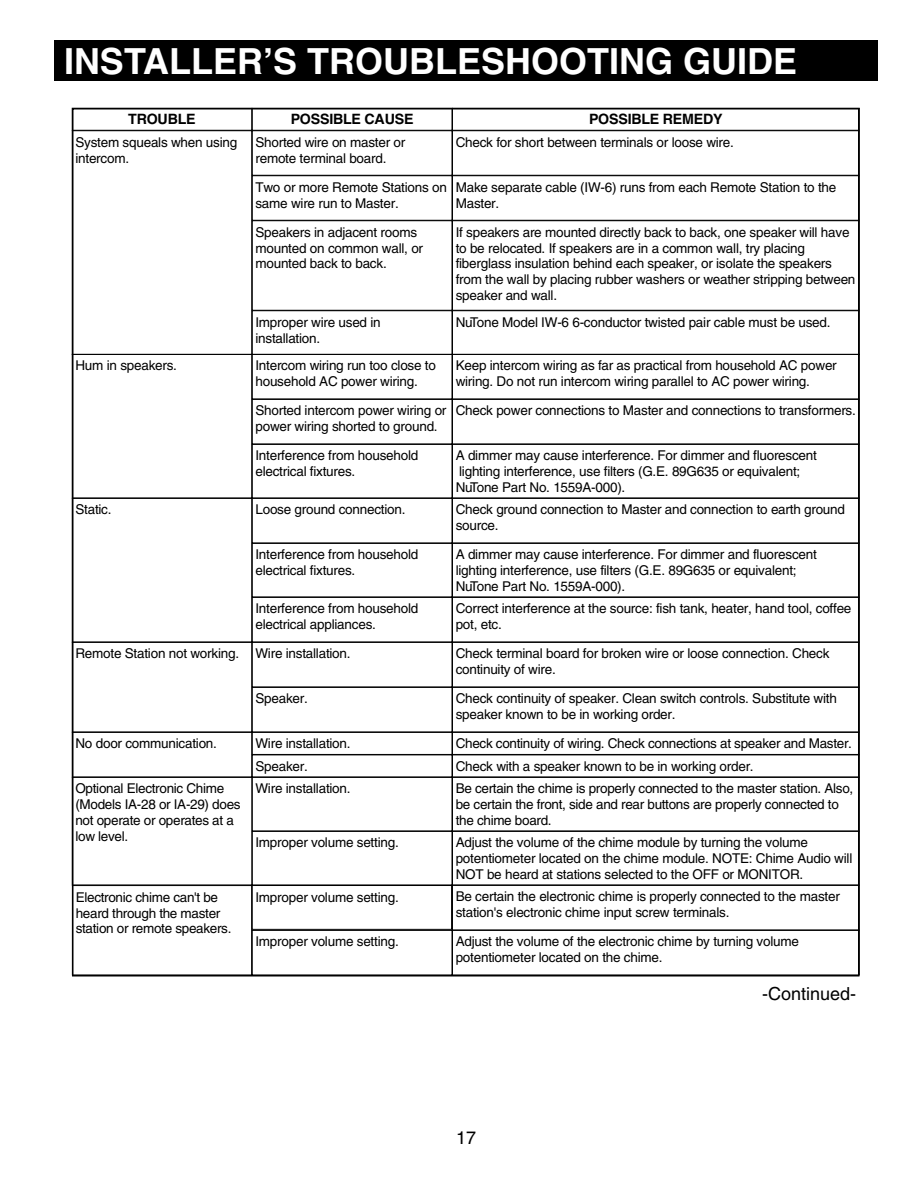
<style>
.page{position:relative;width:918px;height:1188px;background:#fff}
.page>*{position:absolute;margin:0;border:0;box-sizing:border-box;transform-origin:0 0}
.t1{font:700 36px "Helvetica";color:#fff}
.t2{font:18px "Helvetica";color:#000}
.t3{font:700 14.25px "Helvetica";letter-spacing:-.015em;color:#000}
.t4{font:13.5px/15.8px "Helvetica";letter-spacing:-.015em;color:#000}
</style>
<div class="page">
<div style="left:72px;top:777px;width:180px;height:108px;border:1px solid #000"></div>
<div style="left:252px;top:930px;width:200px;height:45px;border:1px solid #000"></div>
<div style="left:72px;top:108px;width:180px;height:23px;border:1px solid #000"></div>
<div style="left:72px;top:354px;width:180px;height:144px;border:1px solid #000"></div>
<div style="left:72px;top:642px;width:180px;height:90px;border:1px solid #000"></div>
<div style="left:72px;top:732px;width:180px;height:45px;border:1px solid #000"></div>
<div style="left:252px;top:399px;width:200px;height:45px;border:1px solid #000"></div>
<div style="left:252px;top:444px;width:200px;height:54px;border:1px solid #000"></div>
<div style="left:252px;top:642px;width:200px;height:45px;border:1px solid #000"></div>
<div style="left:252px;top:687px;width:200px;height:45px;border:1px solid #000"></div>
<div style="left:252px;top:732px;width:200px;height:23px;border:1px solid #000"></div>
<div style="left:252px;top:777px;width:200px;height:54px;border:1px solid #000"></div>
<div style="left:252px;top:831px;width:200px;height:54px;border:1px solid #000"></div>
<div style="left:452px;top:399px;width:407px;height:45px;border:1px solid #000"></div>
<div style="left:452px;top:444px;width:407px;height:54px;border:1px solid #000"></div>
<div style="left:452px;top:642px;width:407px;height:45px;border:1px solid #000"></div>
<div style="left:452px;top:687px;width:407px;height:45px;border:1px solid #000"></div>
<div style="left:452px;top:732px;width:407px;height:23px;border:1px solid #000"></div>
<div style="left:452px;top:777px;width:407px;height:54px;border:1px solid #000"></div>
<div style="left:452px;top:831px;width:407px;height:54px;border:1px solid #000"></div>
<div style="left:452px;top:885px;width:407px;height:45px;border:1px solid #000"></div>
<div style="left:452px;top:930px;width:407px;height:45px;border:1px solid #000"></div>
<div style="left:252px;top:108px;width:200px;height:23px;border:1px solid #000"></div>
<div style="left:452px;top:108px;width:407px;height:23px;border:1px solid #000"></div>
<div style="left:54px;top:40px;width:824px;height:41px;background:#000"></div>
<div style="left:72px;top:885px;width:180px;height:90px;border:1px solid #000"></div>
<div style="left:72px;top:498px;width:180px;height:144px;border:1px solid #000"></div>
<div style="left:252px;top:498px;width:200px;height:45px;border:1px solid #000"></div>
<div style="left:252px;top:543px;width:200px;height:54px;border:1px solid #000"></div>
<div style="left:252px;top:597px;width:200px;height:45px;border:1px solid #000"></div>
<div style="left:452px;top:498px;width:407px;height:45px;border:1px solid #000"></div>
<div style="left:452px;top:543px;width:407px;height:54px;border:1px solid #000"></div>
<div style="left:452px;top:597px;width:407px;height:45px;border:1px solid #000"></div>
<div style="left:72px;top:131px;width:180px;height:224px;border:1px solid #000"></div>
<div style="left:252px;top:131px;width:200px;height:45px;border:1px solid #000"></div>
<div style="left:252px;top:176px;width:200px;height:45px;border:1px solid #000"></div>
<div style="left:252px;top:221px;width:200px;height:90px;border:1px solid #000"></div>
<div style="left:252px;top:311px;width:200px;height:44px;border:1px solid #000"></div>
<div style="left:452px;top:131px;width:407px;height:45px;border:1px solid #000"></div>
<div style="left:452px;top:176px;width:407px;height:45px;border:1px solid #000"></div>
<div style="left:452px;top:221px;width:407px;height:90px;border:1px solid #000"></div>
<div style="left:452px;top:311px;width:407px;height:44px;border:1px solid #000"></div>
<div style="left:252px;top:885px;width:200px;height:45px;border:1px solid #000"></div>
<h1 class="t1" style="left:64px;top:48px;width:735px">INSTALLER’S TROUBLESHOOTING GUIDE</h1>
<p class="t3" style="left:128px;top:114px;width:69px">TROUBLE</p>
<p class="t3" style="left:291px;top:114px;width:124px">POSSIBLE CAUSE</p>
<p class="t3" style="left:589px;top:114px;width:135px">POSSIBLE REMEDY</p>
<p class="t4" style="left:75px;top:135px;width:163px">System squeals when using intercom.</p>
<p class="t4" style="left:255px;top:135px;width:151px">Shorted wire on master or remote terminal board.</p>
<p class="t4" style="left:255px;top:180px;width:193px">Two or more Remote Stations on same wire run to Master.</p>
<p class="t4" style="left:255px;top:225px;width:169px">Speakers in adjacent rooms mounted on common wall, or mounted back to back.</p>
<p class="t4" style="left:75px;top:359px;width:103px">Hum in speakers.</p>
<p class="t4" style="left:255px;top:315px;width:127px">Improper wire used in installation.</p>
<p class="t4" style="left:255px;top:359px;width:182px">Intercom wiring run too close to household AC power wiring.</p>
<p class="t4" style="left:255px;top:404px;width:193px">Shorted intercom power wiring or power wiring shorted to ground.</p>
<p class="t4" style="left:255px;top:449px;width:164px">Interference from household electrical fixtures.</p>
<p class="t4" style="left:75px;top:503px;width:38px">Static.</p>
<p class="t4" style="left:255px;top:503px;width:152px">Loose ground connection.</p>
<p class="t4" style="left:255px;top:548px;width:164px">Interference from household electrical fixtures.</p>
<p class="t4" style="left:255px;top:602px;width:164px">Interference from household electrical appliances.</p>
<p class="t4" style="left:75px;top:647px;width:165px">Remote Station not working.</p>
<p class="t4" style="left:75px;top:737px;width:143px">No door communication.</p>
<p class="t4" style="left:75px;top:782px;width:167px">Optional Electronic Chime (Models IA-28 or IA-29) does not operate or operates at a low level.</p>
<p class="t4" style="left:255px;top:647px;width:97px">Wire installation.</p>
<p class="t4" style="left:255px;top:692px;width:54px">Speaker.</p>
<p class="t4" style="left:255px;top:734px;width:97px;line-height:22.5px">Wire installation.<br>Speaker.<br>Wire installation.</p>
<p class="t4" style="left:255px;top:836px;width:145px">Improper volume setting.</p>
<p class="t4" style="left:76px;top:890px;width:157px">Electronic chime can't be heard through the master station or remote speakers.</p>
<p class="t4" style="left:255px;top:890px;width:145px">Improper volume setting.</p>
<p class="t4" style="left:255px;top:935px;width:145px">Improper volume setting.</p>
<p class="t4" style="left:456px;top:135px;width:280px">Check for short between terminals or loose wire.</p>
<p class="t4" style="left:456px;top:180px;width:382px">Make separate cable (IW-6) runs from each Remote Station to the<br>Master.</p>
<p class="t4" style="left:456px;top:225px;width:401px">If speakers are mounted directly back to back, one speaker will have to be relocated. If speakers are in a common wall, try placing fiberglass insulation behind each speaker, or isolate the speakers from the wall by placing rubber washers or weather stripping between speaker and wall.</p>
<p class="t4" style="left:456px;top:315px;width:376px">NuTone Model IW-6 6-conductor twisted pair cable must be used.</p>
<p class="t4" style="left:456px;top:359px;width:383px">Keep intercom wiring as far as practical from household AC power wiring. Do not run intercom wiring parallel to AC power wiring.</p>
<p class="t4" style="left:456px;top:404px;width:402px">Check power connections to Master and connections to transformers.</p>
<p class="t4" style="left:456px;top:449px;width:363px">A dimmer may cause interference. For dimmer and fluorescent lighting interference, use filters (G.E. 89G635 or equivalent;<br>NuTone Part No. 1559A-000).</p>
<p class="t4" style="left:456px;top:503px;width:391px">Check ground connection to Master and connection to earth ground source.</p>
<p class="t4" style="left:456px;top:548px;width:363px">A dimmer may cause interference. For dimmer and fluorescent lighting interference, use filters (G.E. 89G635 or equivalent;<br>NuTone Part No. 1559A-000).</p>
<p class="t4" style="left:456px;top:602px;width:397px">Correct interference at the source: fish tank, heater, hand tool, coffee pot, etc.</p>
<p class="t4" style="left:456px;top:647px;width:375px">Check terminal board for broken wire or loose connection. Check continuity of wire.</p>
<p class="t4" style="left:456px;top:692px;width:383px">Check continuity of speaker. Clean switch controls. Substitute with speaker known to be in working order.</p>
<p class="t4" style="left:456px;top:734px;width:399px;line-height:22.5px">Check continuity of wiring. Check connections at speaker and Master.<br>Check with a speaker known to be in working order.<br>Be certain the chime is properly connected to the master station. Also,</p>
<p class="t4" style="left:456px;top:798px;width:385px">be certain the front, side and rear buttons are properly connected to the chime board.</p>
<p class="t4" style="left:456px;top:836px;width:398px">Adjust the volume of the chime module by turning the volume potentiometer located on the chime module. NOTE: Chime Audio will<br>NOT be heard at stations selected to the OFF or MONITOR.</p>
<p class="t4" style="left:456px;top:890px;width:386px">Be certain the electronic chime is properly connected to the master station's electronic chime input screw terminals.</p>
<p class="t4" style="left:456px;top:935px;width:345px">Adjust the volume of the electronic chime by turning volume potentiometer located on the chime.</p>
<h2 class="t2" style="left:762px;top:987px;width:95px">-Continued-</h2>
<h2 class="t2" style="left:456px;top:1131px;width:22px">17</h2>
</div>
